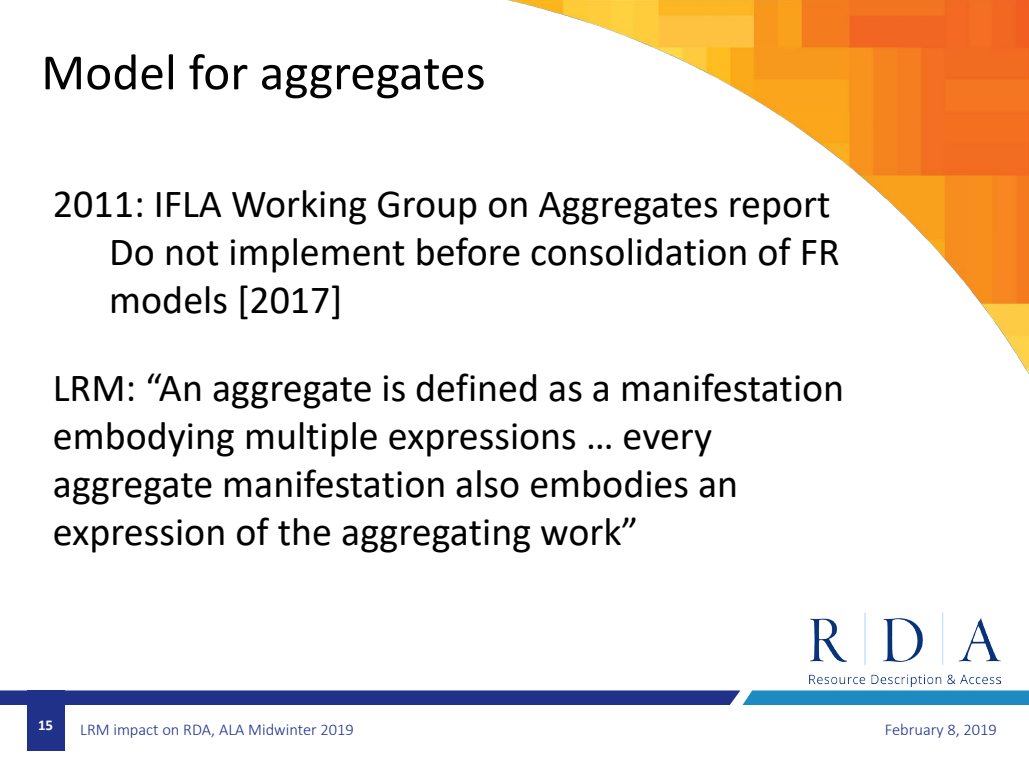
<style>
.page{position:relative;width:1029px;height:771px;background:#fff}
.page>*{position:absolute;margin:0;border:0;box-sizing:border-box;transform-origin:0 0}
.t1{font:51.4px "Calibri";color:#000}
.t2{font:40px/48px "Calibri";color:#000}
.t3{font:300 16.4px "Calibri";color:#203189}
.t4{font:700 15px "Calibri";color:#fff}
</style>
<div class="page">
<svg style="left:0;top:690px;width:1028px;height:15px;background:#28529d"></svg>
<div style="left:27px;top:690px;width:37px;height:61px;background:#203189"></div>
<img style="left:809px;top:613px;width:191px;height:73px">
<img style="left:508px;top:0;width:520px;height:373px">
<p class="t1" style="left:41px;top:36px;width:446px">Model for aggregates</p>
<p class="t2" style="left:109px;top:178px;width:731px;text-indent:-56px">2011: IFLA Working Group on Aggregates report<br>Do not implement before consolidation of FR models [2017]</p>
<p class="t2" style="left:53px;top:363px;width:792px">LRM: “An aggregate is defined as a manifestation embodying multiple expressions … every aggregate manifestation also embodies an expression of the aggregating work”</p>
<p class="t4" style="left:38px;top:714px;width:17px">15</p>
<p class="t3" style="left:80px;top:719px;width:275px">LRM impact on RDA, ALA Midwinter 2019</p>
<p class="t3" style="left:884px;top:719px;width:113px">February 8, 2019</p>
</div>
